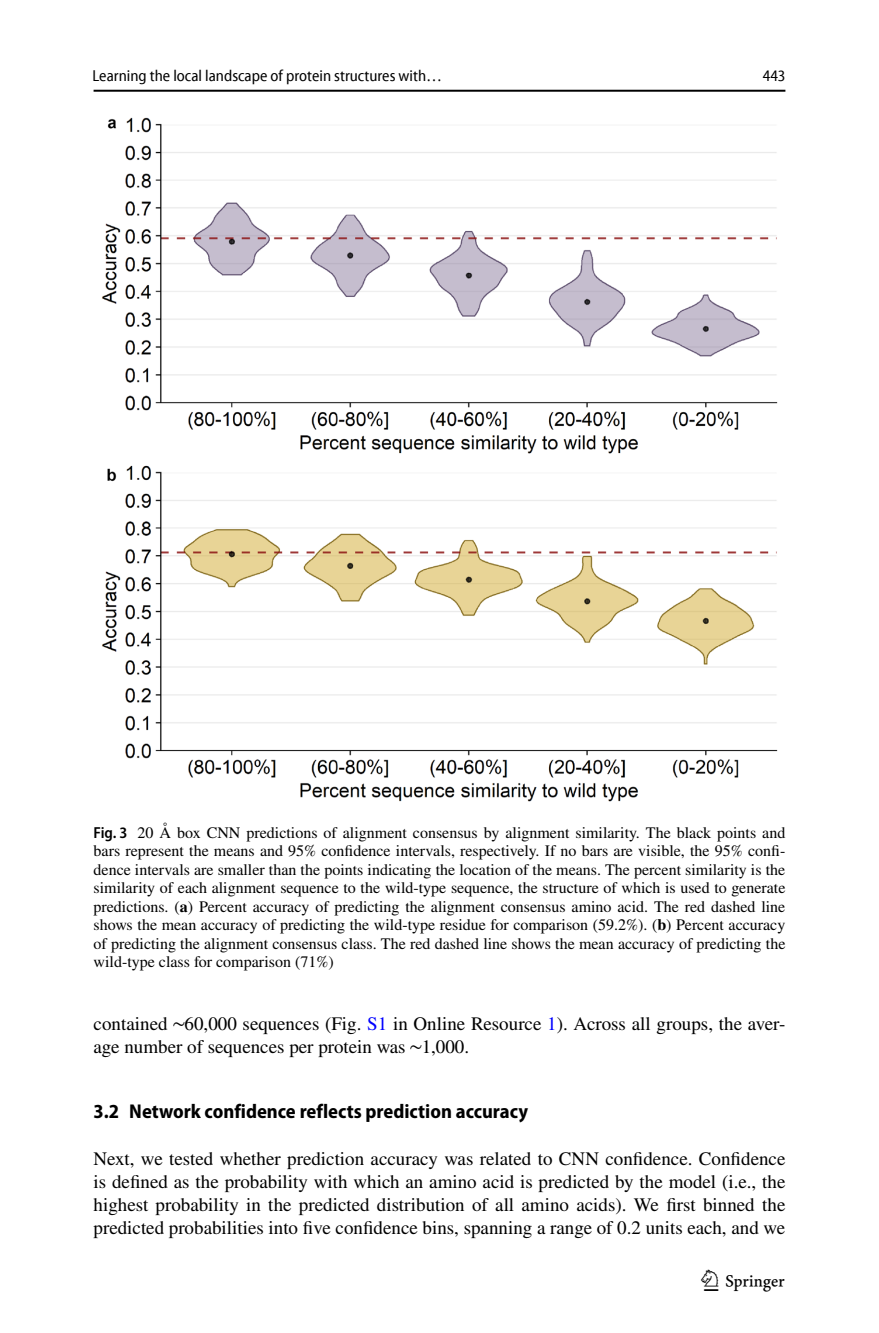
<style>
.page{position:relative;width:879px;height:1333px;background:#fff}
.page>*{position:absolute;margin:0;border:0;box-sizing:border-box;transform-origin:0 0}
.t1{font:30px "Springnew Regular 5";color:#000}
.t2{font:700 semi-condensed 20px "Myriad Pro";color:#000}
.t3{font:19px/23px "STIX";color:#000}
.t4{font:16px/18.4px "STIX";color:#000;text-align:justify}
.t5{font:semi-condensed 16px "Myriad Pro Unic";color:#000}
.s1{font-family:"Myriad Pro";font-weight:600;font-stretch:semi-condensed}
.s2{font-weight:700}
.s3{font-family:"STIX Math Regular 11"}
.s4{color:#00f}
.s5{font-family:"STIX Math Regular 12"}
</style>
<div class="page">
<hr style="left:94px;top:90px;width:691px;height:2px;background:#000">
<img style="left:102px;top:117px;width:676px;height:685px">
<p class="t5" style="left:92px;top:69px;width:351px">Learning the local landscape of protein structures with…</p>
<p class="t5" style="left:763px;top:69px;width:24px">443</p>
<p class="t4" style="left:94px;top:824px;width:693px"><span class="s1">Fig. 3</span> 20 Å box CNN predictions of alignment consensus by alignment similarity. The black points and bars represent the means and 95% confidence intervals, respectively. If no bars are visible, the 95% confi&shy;dence intervals are smaller than the points indicating the location of the means. The percent similarity is the similarity of each alignment sequence to the wild-type sequence, the structure of which is used to generate predictions. (<span class="s2">a</span>) Percent accuracy of predicting the alignment consensus amino acid. The red dashed line shows the mean accuracy of predicting the wild-type residue for comparison (59.2%). (<span class="s2">b</span>) Percent accuracy of predicting the alignment consensus class. The red dashed line shows the mean accuracy of predicting the wild-type class for comparison (71%)</p>
<p class="t3" style="left:94px;top:1013px;width:693px">contained <span class="s3">∼</span>60,000 sequences (Fig. <span class="s4">S1</span> in Online Resource <span class="s4">1</span>). Across all groups, the aver&shy;age number of sequences per protein was <span class="s5">∼</span>1,000.</p>
<p class="t2" style="left:94px;top:1099px;width:436px">3.2 Network confidence reflects prediction accuracy</p>
<p class="t3" style="left:94px;top:1147px;width:693px;text-align:justify">Next, we tested whether prediction accuracy was related to CNN confidence. Confidence is defined as the probability with which an amino acid is predicted by the model (i.e., the highest probability in the predicted distribution of all amino acids). We first binned the predicted probabilities into five confidence bins, spanning a range of 0.2 units each, and we</p>
<h1 class="t1" style="left:704px;top:1269px;width:83px">1 3</h1>
</div>
